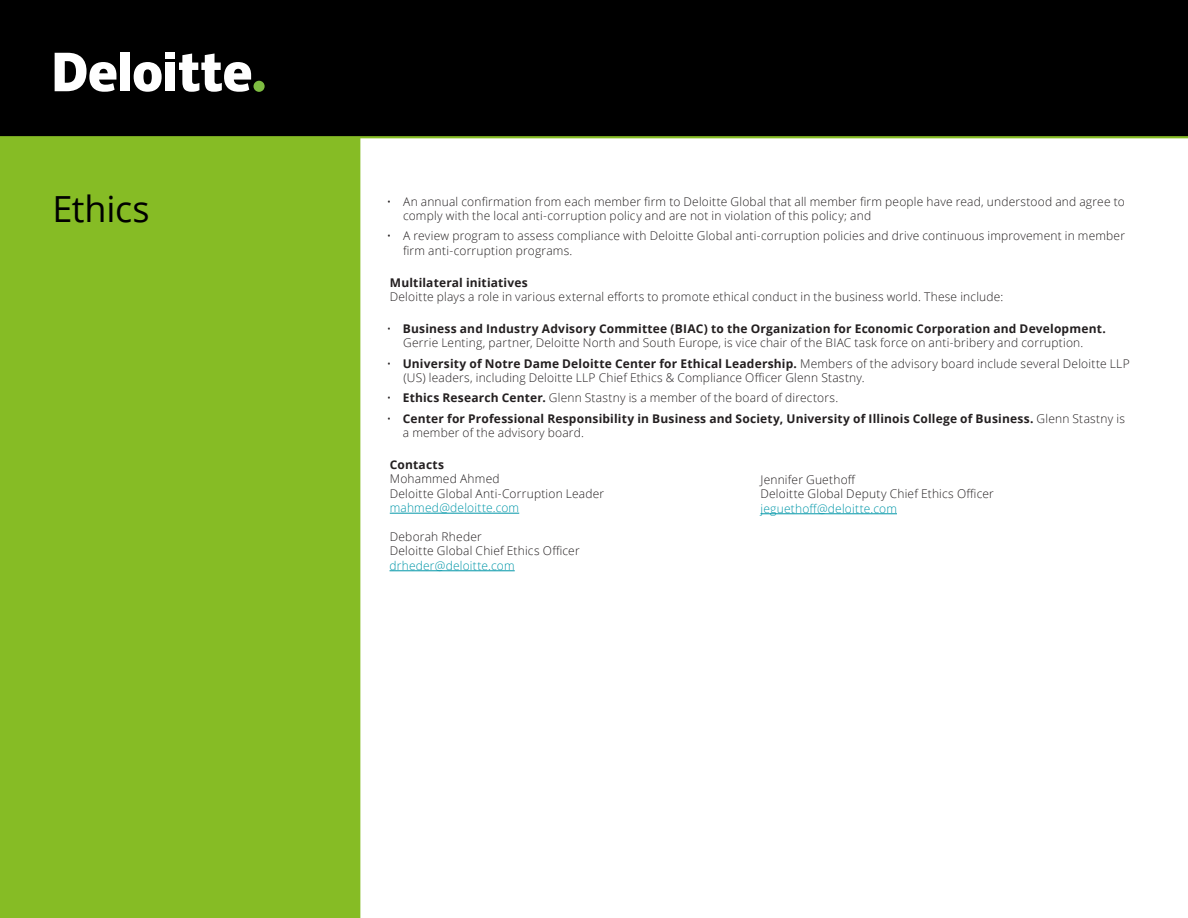
<style>
.page{position:relative;width:1188px;height:918px;background:#fff}
.page>*{position:absolute;margin:0;border:0;box-sizing:border-box;transform-origin:0 0}
.t1{font:36px "Open Sans";letter-spacing:-.01em;color:#000}
.bullet{font:300 12px/14.4px "Open Sans";letter-spacing:.015em;color:#231f20}
.bullet-2{font:700 12px/14.4px "Open Sans";letter-spacing:.015em;color:#231f20}
.t2{font:300 12px "Open Sans";letter-spacing:.015em;color:#0097a9}
.s1{font-weight:700}
.s2{font-weight:300}
</style>
<div class="page">
<div style="left:0;top:138px;width:360px;height:780px;background:#86bc25"></div>
<div style="left:0;top:0;width:1188px;height:138px;background:#000"></div>
<div style="left:254px;top:81px;width:11px;height:11px;background:#7ebd41;border-radius:50%"></div>
<div style="left:120px;top:53px;width:10px;height:38px;background:#fff"></div>
<svg style="left:134px;top:62px;width:28px;height:30px"></svg>
<div style="left:165px;top:63px;width:10px;height:28px;background:#fff"></div>
<div style="left:165px;top:53px;width:10px;height:6px;background:#fff"></div>
<svg style="left:179px;top:54px;width:72px;height:38px"></svg>
<svg style="left:55px;top:53px;width:61px;height:39px"></svg>
<hr style="left:390px;top:513px;width:129px;height:1px;background:#0097a9">
<hr style="left:390px;top:570px;width:125px;height:1px;background:#0097a9">
<hr style="left:760px;top:513px;width:137px;height:1px;background:#0097a9">
<p class="t1" style="left:52px;top:184px;width:99px">Ethics</p>
<p class="bullet" style="left:403px;top:194px;width:723px;text-indent:-16px">• An annual confirmation from each member firm to Deloitte Global that all member firm people have read, understood and agree to comply with the local anti-corruption policy and are not in violation of this policy; and</p>
<p class="bullet" style="left:403px;top:229px;width:723px;text-indent:-16px">• A review program to assess compliance with Deloitte Global anti-corruption policies and drive continuous improvement in member firm anti-corruption programs.</p>
<p class="bullet-2" style="left:390px;top:275px;width:139px">Multilateral initiatives</p>
<p class="bullet" style="left:390px;top:289px;width:615px">Deloitte plays a role in various external efforts to promote ethical conduct in the business world. These include:</p>
<p class="bullet" style="left:387px;top:321px;width:721px;text-align:center">• <span class="s1">Business and Industry Advisory Committee (BIAC) to the Organization for Economic Corporation and Development.<br></span>Gerrie Lenting, partner, Deloitte North and South Europe, is vice chair of the BIAC task force on anti-bribery and corruption.</p>
<p class="bullet" style="left:403px;top:356px;width:728px;text-indent:-17px">• <span class="s1">University of Notre Dame Deloitte Center for Ethical Leadership.</span> Members of the advisory board include several Deloitte LLP (US) leaders, including Deloitte LLP Chief Ethics &amp; Compliance Officer Glenn Stastny.</p>
<p class="bullet" style="left:387px;top:391px;width:453px">• <span class="s1">Ethics Research Center.</span> Glenn Stastny is a member of the board of directors.</p>
<p class="bullet-2" style="left:403px;top:411px;width:724px;text-indent:-16px"><span class="s2">•</span> Center for Professional Responsibility in Business and Society, University of Illinois College of Business. <span class="s2">Glenn Stastny is a member of the advisory board.</span></p>
<p class="bullet-2" style="left:390px;top:457px;width:56px">Contacts</p>
<p class="bullet" style="left:390px;top:472px;width:111px">Mohammed Ahmed</p>
<p class="bullet" style="left:390px;top:486px;width:216px">Deloitte Global Anti-Corruption Leader</p>
<p class="t2" style="left:390px;top:500px;width:131px">mahmed@deloitte.com</p>
<p class="bullet" style="left:390px;top:529px;width:93px">Deborah Rheder</p>
<p class="bullet" style="left:390px;top:544px;width:191px">Deloitte Global Chief Ethics Officer</p>
<p class="t2" style="left:390px;top:557px;width:127px">drheder@deloitte.com</p>
<p class="bullet" style="left:760px;top:472px;width:97px">Jennifer Guethoff</p>
<p class="bullet" style="left:760px;top:487px;width:235px">Deloitte Global Deputy Chief Ethics Officer</p>
<p class="t2" style="left:760px;top:500px;width:138px">jeguethoff@deloitte.com</p>
</div>
